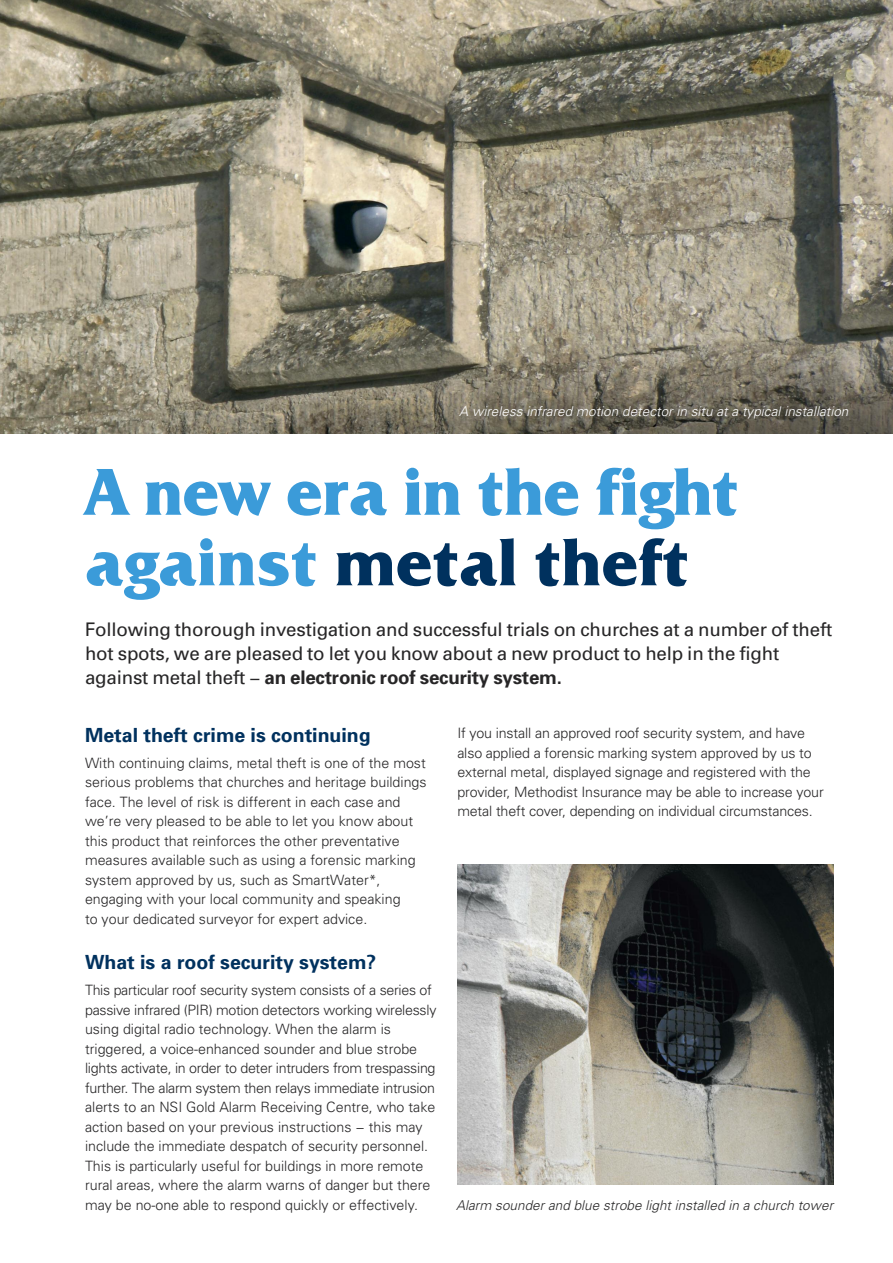
<style>
.page{position:relative;width:893px;height:1263px;background:#fff}
.page>*{position:absolute;margin:0;border:0;box-sizing:border-box;transform-origin:0 0}
.t1{font:700 67.5px/70.5px "Friz Quadrata IT Cby BT";color:#3b9bd9}
.t2{font:700 19.5px "Univers";color:#00315e}
.t3{font:18.75px/24px "Univers";letter-spacing:-.01em;color:#272627}
.t4{font:300 14.25px/19.5px "Univers";color:#272627}
.t5{font:italic 300 13.5px "Univers";letter-spacing:.005em;color:#fff}
.t6{font:italic 300 13.5px "Univers";letter-spacing:.005em;color:#272627}
.s1{color:#00315e}
.s2{font-weight:700}
</style>
<div class="page">
<img style="left:0;top:0;width:893px;height:434px">
<img style="left:458px;top:865px;width:375px;height:319px">
<p class="t5" style="left:459px;top:406px;width:391px">A wireless infrared motion detector in situ at a typical installation</p>
<h1 class="t1" style="left:85px;top:463px;width:655px">A new era in the fight against <span class="s1">metal theft</span></h1>
<h3 class="t3" style="left:85px;top:619px;width:749px">Following thorough investigation and successful trials on churches at a number of theft hot spots, we are pleased to let you know about a new product to help in the fight against metal theft − <span class="s2">an electronic roof security system.</span></h3>
<h2 class="t2" style="left:85px;top:728px;width:287px">Metal theft crime is continuing</h2>
<p class="t4" style="left:85px;top:754px;width:343px">With continuing claims, metal theft is one of the most serious problems that churches and heritage buildings face. The level of risk is different in each case and we’re very pleased to be able to let you know about this product that reinforces the other preventative measures available such as using a forensic marking system approved by us, such as SmartWater*, engaging with your local community and speaking<br>to your dedicated surveyor for expert advice.</p>
<h2 class="t2" style="left:85px;top:955px;width:293px">What is a roof security system?</h2>
<p class="t4" style="left:85px;top:981px;width:353px">This particular roof security system consists of a series of passive infrared (PIR) motion detectors working wirelessly using digital radio technology. When the alarm is triggered, a voice-enhanced sounder and blue strobe lights activate, in order to deter intruders from trespassing further. The alarm system then relays immediate intrusion alerts to an NSI Gold Alarm Receiving Centre, who take action based on your previous instructions − this may include the immediate despatch of security personnel.<br>This is particularly useful for buildings in more remote rural areas, where the alarm warns of danger but there may be no-one able to respond quickly or effectively.</p>
<p class="t4" style="left:457px;top:725px;width:368px">If you install an approved roof security system, and have also applied a forensic marking system approved by us to external metal, displayed signage and registered with the provider, Methodist Insurance may be able to increase your metal theft cover, depending on individual circumstances.</p>
<p class="t6" style="left:456px;top:1200px;width:379px">Alarm sounder and blue strobe light installed in a church tower</p>
</div>
